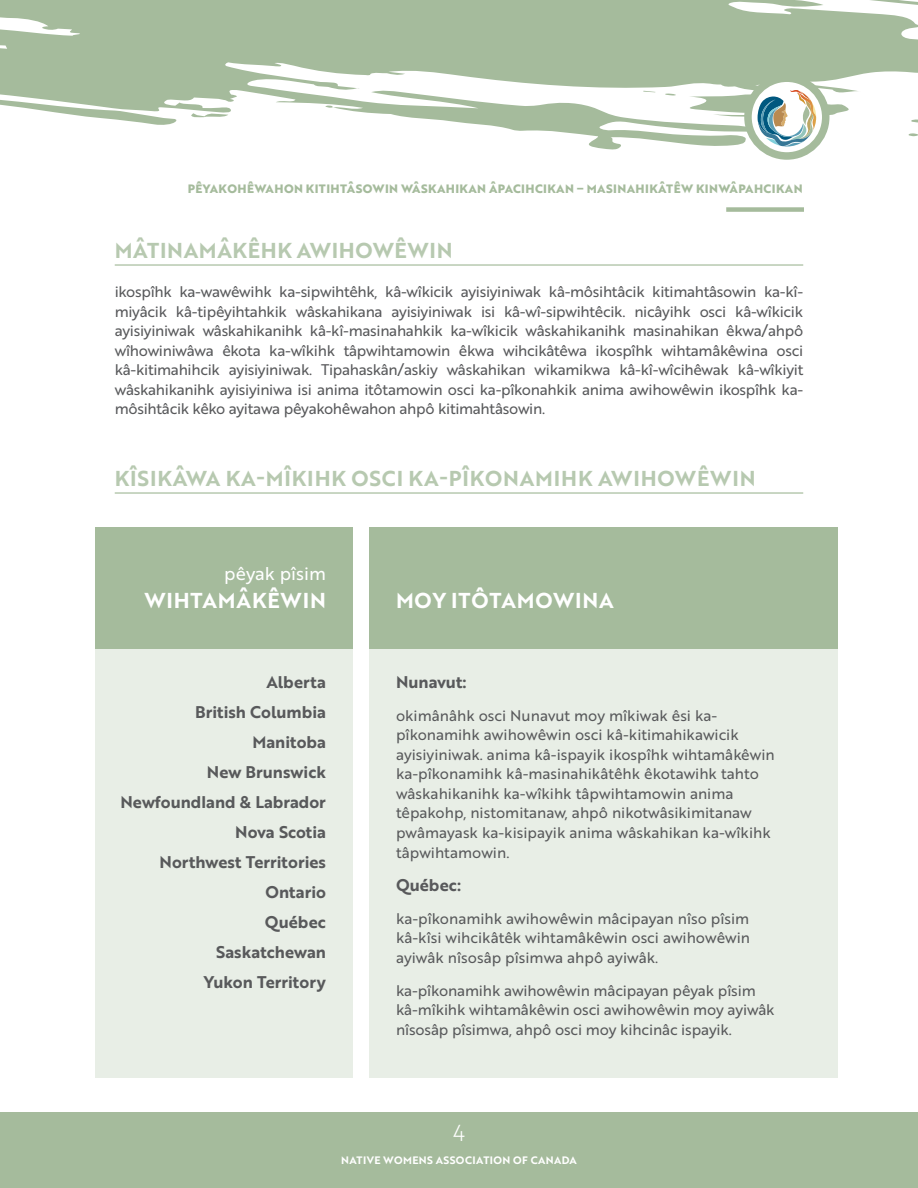
<style>
.page{position:relative;width:918px;height:1188px;background:#fff}
.page>*{position:absolute;margin:0;border:0;box-sizing:border-box;transform-origin:0 0}
.t1{font:22.5px "Brother 1816 Light";color:#fff}
.t2{font:21px "Brother 1816 Bold";letter-spacing:.04em;color:#b7c9b0}
.t3{font:21px "Brother 1816 Bold";letter-spacing:.04em;color:#fff}
.t4{font:18px "Brother 1816 Regular";color:#fff}
.t5{font:16.5px/30px "Brother 1816 Bold";color:#58595b;text-align:right}
.t6{font:15px/19.5px "Brother 1816 Regular";color:#58595b;text-align:justify}
.t7{font:700 11.85px "Brother 1816 Extra";letter-spacing:.035em;color:#a5bb9c}
.t8{font:10.5px "Brother 1816 Bold";letter-spacing:.04em;color:#fff}
</style>
<div class="page">
<div style="left:95px;top:527px;width:257px;height:122px;background:#a5bb9c"></div>
<hr style="left:115px;top:264px;width:688px;height:2px;background:#b7c9b0">
<hr style="left:115px;top:492px;width:688px;height:2px;background:#b7c9b0">
<div style="left:95px;top:649px;width:257px;height:428px;background:#e8eee6"></div>
<div style="left:369px;top:527px;width:469px;height:122px;background:#a5bb9c"></div>
<div style="left:369px;top:649px;width:469px;height:428px;background:#e8eee6"></div>
<div style="left:0;top:1112px;width:918px;height:76px;background:#a5bb9c"></div>
<svg style="left:0;top:0;width:918px;height:150px;fill:#a5bb9c"></svg>
<svg style="left:908px;top:133px;width:10px;height:3px"></svg>
<svg style="left:643px;top:91px;width:12px;height:1px"></svg>
<svg style="left:664px;top:93px;width:12px;height:3px"></svg>
<svg style="left:191px;top:112px;width:37px;height:7px"></svg>
<svg style="left:325px;top:105px;width:9px;height:3px"></svg>
<div style="left:726px;top:207px;width:78px;height:5px;background:#a5bb9c"></div>
<svg style="left:748px;top:78px;width:78px;height:78px"></svg>
<div style="left:744px;top:74px;width:86px;height:86px;border:8px solid #a5bb9c;border-radius:50%"></div>
<div style="left:754px;top:84px;width:66px;height:66px;background:#fff;border-radius:50%"></div>
<svg style="left:685px;top:90px;width:169px;height:56px"></svg>
<p class="t7" style="left:188px;top:180px;width:616px">PÊYAKOHÊWAHON KITIHTÂSOWIN WÂSKAHIKAN ÂPACIHCIKAN – MASINAHIKÂTÊW KINWÂPAHCIKAN</p>
<h2 class="t2" style="left:115px;top:234px;width:339px">MÂTINAMÂKÊHK AWIHOWÊWIN</h2>
<p class="t6" style="left:115px;top:282px;width:690px">ikospîhk ka-wawêwihk ka-sipwihtêhk, kâ-wîkicik ayisiyiniwak kâ-môsihtâcik kitimahtâsowin ka-kî&shy;miyâcik kâ-tipêyihtahkik wâskahikana ayisiyiniwak isi kâ-wî-sipwihtêcik. nicâyihk osci kâ-wîkicik ayisiyiniwak wâskahikanihk kâ-kî-masinahahkik ka-wîkicik wâskahikanihk masinahikan êkwa/ahpô wîhowiniwâwa êkota ka-wîkihk tâpwihtamowin êkwa wihcikâtêwa ikospîhk wihtamâkêwina osci kâ-kitimahihcik ayisiyiniwak. Tipahaskân/askiy wâskahikan wikamikwa kâ-kî-wîcihêwak kâ-wîkiyit wâskahikanihk ayisiyiniwa isi anima itôtamowin osci ka-pîkonahkik anima awihowêwin ikospîhk ka&shy;môsihtâcik kêko ayitawa pêyakohêwahon ahpô kitimahtâsowin.</p>
<h2 class="t2" style="left:115px;top:462px;width:642px">KÎSIKÂWA KA-MÎKIHK OSCI KA-PÎKONAMIHK AWIHOWÊWIN</h2>
<p class="t4" style="left:224px;top:560px;width:103px">pêyak pîsim</p>
<h2 class="t3" style="left:144px;top:584px;width:183px">WIHTAMÂKÊWIN</h2>
<p class="t5" style="left:121px;top:666px;width:207px">Alberta<br>British Columbia<br>Manitoba<br>New Brunswick<br>Newfoundland &amp; Labrador<br>Nova Scotia<br>Northwest Territories<br>Ontario<br>Québec<br>Saskatchewan<br>Yukon Territory</p>
<h2 class="t3" style="left:396px;top:585px;width:219px">MOY ITÔTAMOWINA</h2>
<p class="t5" style="left:396px;top:666px;width:72px">Nunavut:</p>
<p class="t6" style="left:396px;top:705px;width:380px;text-align:left">okimânâhk osci Nunavut moy mîkiwak êsi ka&shy;pîkonamihk awihowêwin osci kâ-kitimahikawicik ayisiyiniwak. anima kâ-ispayik ikospîhk wihtamâkêwin ka-pîkonamihk kâ-masinahikâtêhk êkotawihk tahto wâskahikanihk ka-wîkihk tâpwihtamowin anima têpakohp, nistomitanaw, ahpô nikotwâsikimitanaw pwâmayask ka-kisipayik anima wâskahikan ka-wîkihk tâpwihtamowin.</p>
<p class="t5" style="left:396px;top:869px;width:67px">Québec:</p>
<p class="t6" style="left:396px;top:908px;width:356px">ka-pîkonamihk awihowêwin mâcipayan nîso pîsim kâ-kîsi wihcikâtêk wihtamâkêwin osci awihowêwin ayiwâk nîsosâp pîsimwa ahpô ayiwâk.</p>
<p class="t6" style="left:396px;top:980px;width:380px;text-align:left">ka-pîkonamihk awihowêwin mâcipayan pêyak pîsim kâ-mîkihk wihtamâkêwin osci awihowêwin moy ayiwâk nîsosâp pîsimwa, ahpô osci moy kihcinâc ispayik.</p>
<h1 class="t1" style="left:453px;top:1116px;width:14px">4</h1>
<p class="t8" style="left:341px;top:1152px;width:237px">NATIVE WOMENS ASSOCIATION OF CANADA</p>
</div>
